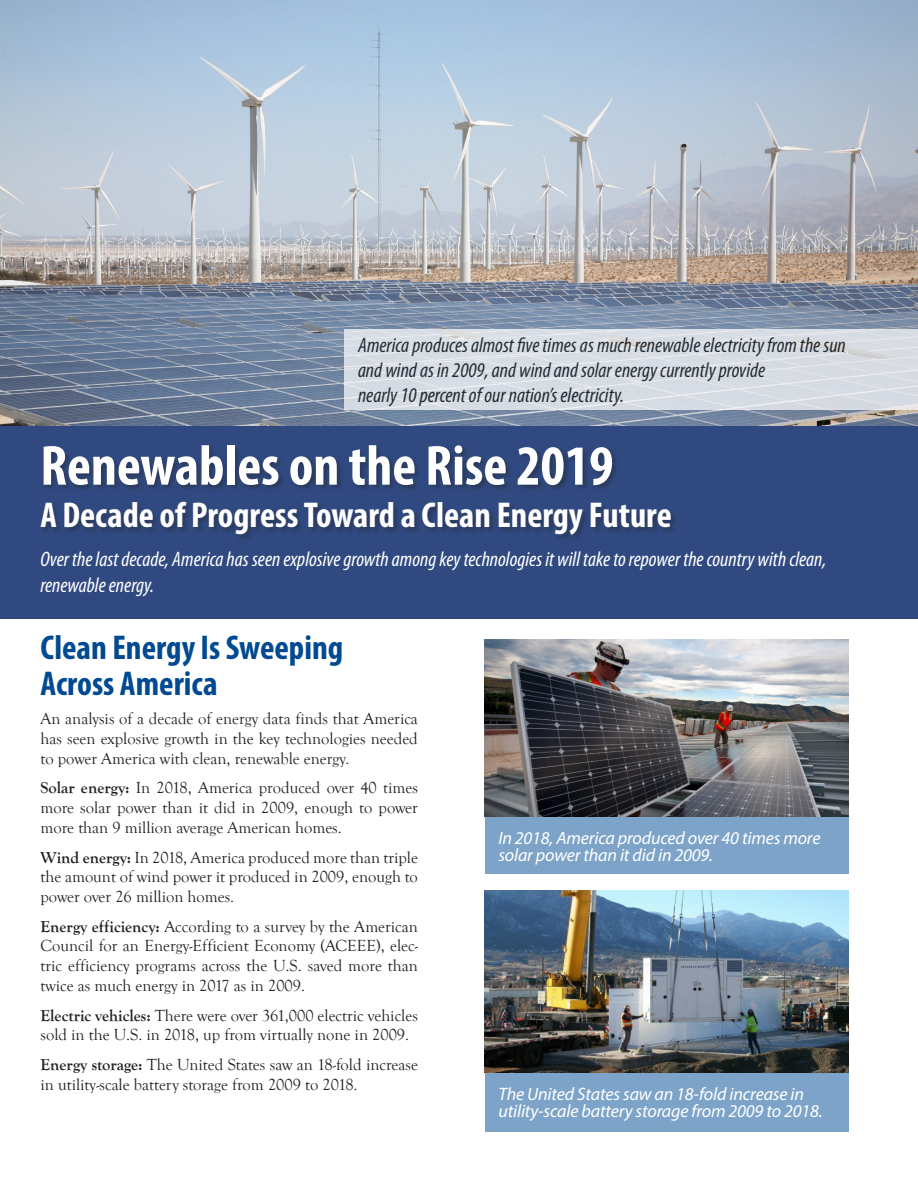
<style>
.page{position:relative;width:918px;height:1188px;background:#fff}
.page>*{position:absolute;margin:0;border:0;box-sizing:border-box;transform-origin:0 0}
.t1{font:700 condensed 57px "Myriad Pro";color:#fff}
.t2{font:700 condensed 36px "Myriad Pro";color:#fff}
.t3{font:700 condensed 34.5px/36px "Myriad Pro";color:#014a91}
.t4{font:italic condensed 21px/25.2px "Myriad Pro";color:#040503}
.t5{font:italic condensed 21px/25.2px "Myriad Pro";color:#fff}
.t6{font:italic 18px/17.2px "Myriad Pro";letter-spacing:-.01em;color:#fff}
.t7{font:16.5px/19.8px "Goudy Old Style T";color:#231f20;text-align:justify}
.s1{font-weight:700}
</style>
<div class="page">
<img style="left:0;top:0;width:918px;height:427px">
<div style="left:0;top:427px;width:918px;height:192px;background:#304a81"></div>
<div style="left:39px;top:444px;width:640px;height:99px;background:#231f20;opacity:.4"></div>
<svg style="left:345px;top:329px;width:573px;height:81px;background:#d9dee5"></svg>
<div style="left:485px;top:817px;width:364px;height:57px;background:#7da4c8"></div>
<img style="left:485px;top:640px;width:364px;height:177px">
<div style="left:485px;top:1073px;width:364px;height:59px;background:#7da4c8"></div>
<img style="left:485px;top:890px;width:364px;height:183px">
<p class="t4" style="left:358px;top:332px;width:489px">America produces almost five times as much renewable electricity from the sun and wind as in 2009, and wind and solar energy currently provide<br>nearly 10 percent of our nation’s electricity.</p>
<h1 class="t1" style="left:40px;top:430px;width:575px">Renewables on the Rise 2019</h1>
<h2 class="t2" style="left:40px;top:493px;width:633px">A Decade of Progress Toward a Clean Energy Future</h2>
<p class="t5" style="left:40px;top:547px;width:788px">Over the last decade, America has seen explosive growth among key technologies it will take to repower the country with clean, renewable energy.</p>
<h3 class="t3" style="left:40px;top:629px;width:304px">Clean Energy Is Sweeping<br>Across America</h3>
<p class="t7" style="left:40px;top:709px;width:379px">An analysis of a decade of energy data finds that America has seen explosive growth in the key technologies needed to power America with clean, renewable energy.</p>
<p class="t7" style="left:40px;top:778px;width:379px"><span class="s1">Solar energy:</span> In 2018, America produced over 40 times more solar power than it did in 2009, enough to power more than 9 million average American homes.</p>
<p class="t7" style="left:40px;top:848px;width:379px"><span class="s1">Wind energy:</span> In 2018, America produced more than triple the amount of wind power it produced in 2009, enough to power over 26 million homes.</p>
<p class="t7" style="left:40px;top:917px;width:379px"><span class="s1">Energy efficiency:</span> According to a survey by the American Council for an Energy-Efficient Economy (ACEEE), elec&shy;tric efficiency programs across the U.S. saved more than twice as much energy in 2017 as in 2009.</p>
<p class="t7" style="left:40px;top:1006px;width:379px"><span class="s1">Electric vehicles:</span> There were over 361,000 electric vehicles sold in the U.S. in 2018, up from virtually none in 2009.</p>
<p class="t7" style="left:40px;top:1055px;width:379px"><span class="s1">Energy storage:</span> The United States saw an 18-fold increase in utility-scale battery storage from 2009 to 2018.</p>
<p class="t6" style="left:498px;top:829px;width:324px">In 2018, America produced over 40 times more solar power than it did in 2009.</p>
<p class="t6" style="left:498px;top:1085px;width:326px">The United States saw an 18-fold increase in utility-scale battery storage from 2009 to 2018.</p>
</div>
